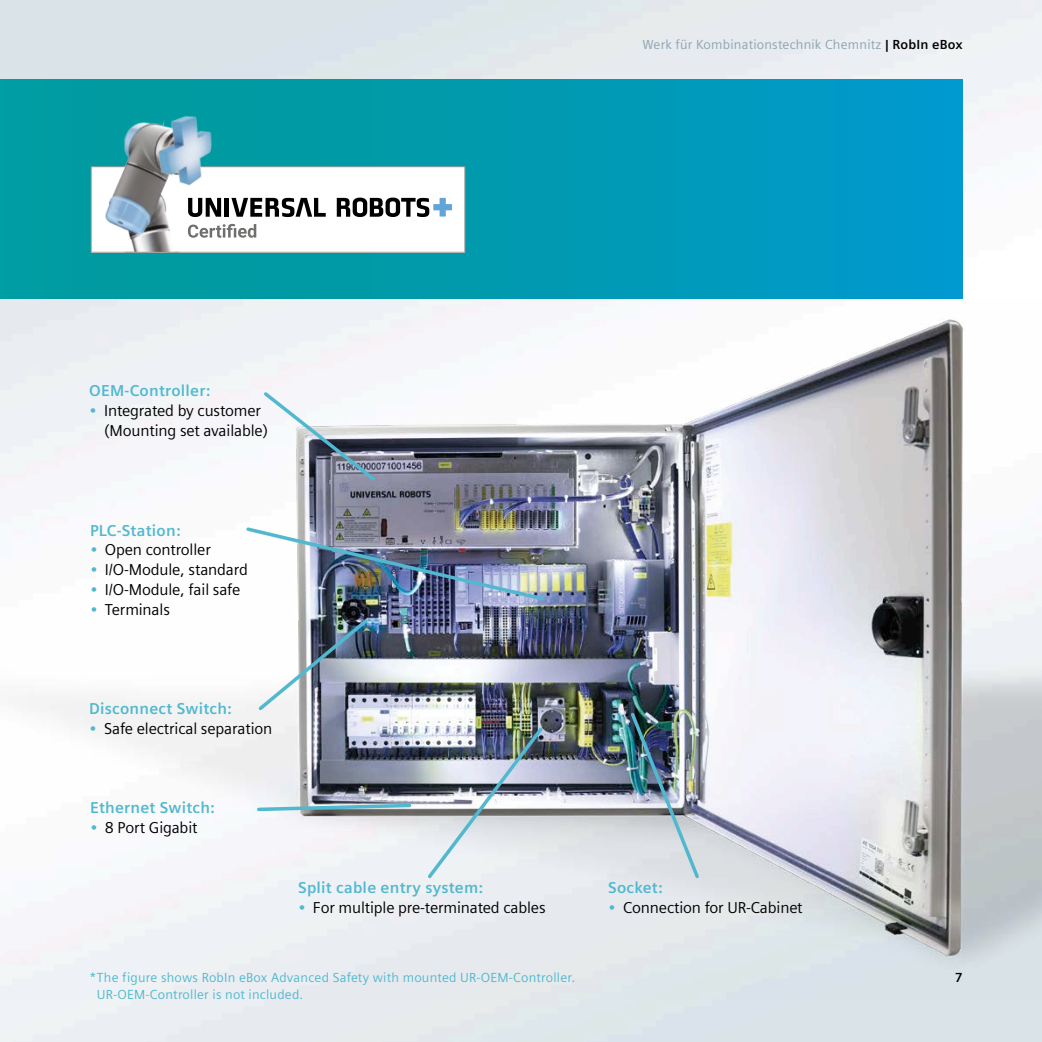
<style>
.page{position:relative;width:1042px;height:1042px;background:#fff}
.page>*{position:absolute;margin:0;border:0;box-sizing:border-box;transform-origin:0 0}
.t1{font:15.75px/19.8px "Siemens Sans Global";letter-spacing:-.01em;color:#000}
.t2{font:700 15.75px "Siemens Sans Global";letter-spacing:.015em;color:#51b8cf}
.t3{font:13.12px/17.2px "Siemens Sans Global";letter-spacing:.015em;color:#51b8cf}
.t4{font:13.12px "Siemens Sans Global";letter-spacing:.015em;color:#8ca3af}
.t5{font:700 13.12px "Siemens Sans Global";color:#000}
.s1{font-weight:700;color:#000}
.s2{color:#51b8cf}
</style>
<div class="page">
<img style="left:0;top:0;width:1042px;height:1042px">
<div style="left:0;top:79px;width:962px;height:219px;background:linear-gradient(to right,#009b98,#0099ca)"></div>
<img style="left:0;top:298px;width:1042px;height:700px">
<img style="left:244px;top:525px;width:303px;height:78px">
<img style="left:255px;top:616px;width:116px;height:97px">
<img style="left:628px;top:710px;width:74px;height:171px">
<svg style="left:261px;top:389px;width:117px;height:95px"></svg>
<svg style="left:255px;top:802px;width:158px;height:11px"></svg>
<img style="left:425px;top:724px;width:121px;height:157px">
<div style="left:91px;top:167px;width:374px;height:85px;background:#fff"></div>
<svg style="left:202px;top:198px;width:19px;height:19px"></svg>
<div style="left:224px;top:198px;width:5px;height:19px;background:#000"></div>
<svg style="left:231px;top:198px;width:95px;height:19px"></svg>
<svg style="left:337px;top:198px;width:115px;height:19px"></svg>
<svg style="left:202px;top:224px;width:54px;height:14px"></svg>
<img style="left:99px;top:122px;width:103px;height:130px">
<img style="left:141px;top:109px;width:79px;height:100px">
<hr style="left:125px;top:252px;width:54px;height:1px;background:#9d9d9c">
<p class="t4" style="left:642px;top:35px;width:322px">Werk für Kombinationstechnik Chemnitz <span class="s1">| RobIn eBox</span></p>
<p class="t2" style="left:89px;top:381px;width:122px">OEM-Controller:</p>
<p class="t1" style="left:104px;top:401px;width:166px;text-indent:-15px"><span class="s2">•</span> Integrated by customer (Mounting set available)</p>
<p class="t2" style="left:90px;top:521px;width:92px">PLC-Station:</p>
<p class="t1" style="left:90px;top:541px;width:122px"><span class="s2">•</span> Open controller</p>
<p class="t1" style="left:90px;top:560px;width:159px"><span class="s2">•</span> I/O-Module, standard</p>
<p class="t1" style="left:90px;top:580px;width:152px"><span class="s2">•</span> I/O-Module, fail safe</p>
<p class="t1" style="left:90px;top:600px;width:81px"><span class="s2">•</span> Terminals</p>
<p class="t2" style="left:89px;top:699px;width:144px">Disconnect Switch:</p>
<p class="t1" style="left:89px;top:719px;width:185px"><span class="s2">•</span> Safe electrical separation</p>
<p class="t2" style="left:90px;top:798px;width:126px">Ethernet Switch:</p>
<p class="t1" style="left:90px;top:818px;width:109px"><span class="s2">•</span> 8 Port Gigabit</p>
<p class="t2" style="left:298px;top:878px;width:186px">Split cable entry system:</p>
<p class="t1" style="left:298px;top:898px;width:249px"><span class="s2">•</span> For multiple pre-terminated cables</p>
<p class="t3" style="left:97px;top:969px;width:480px;text-indent:-8px">*The figure shows RobIn eBox Advanced Safety with mounted UR-OEM-Controller.<br>UR-OEM-Controller is not included.</p>
<p class="t2" style="left:608px;top:878px;width:56px">Socket:</p>
<p class="t1" style="left:608px;top:898px;width:196px"><span class="s2">•</span> Connection for UR-Cabinet</p>
<p class="t5" style="left:955px;top:970px;width:9px">7</p>
</div>
